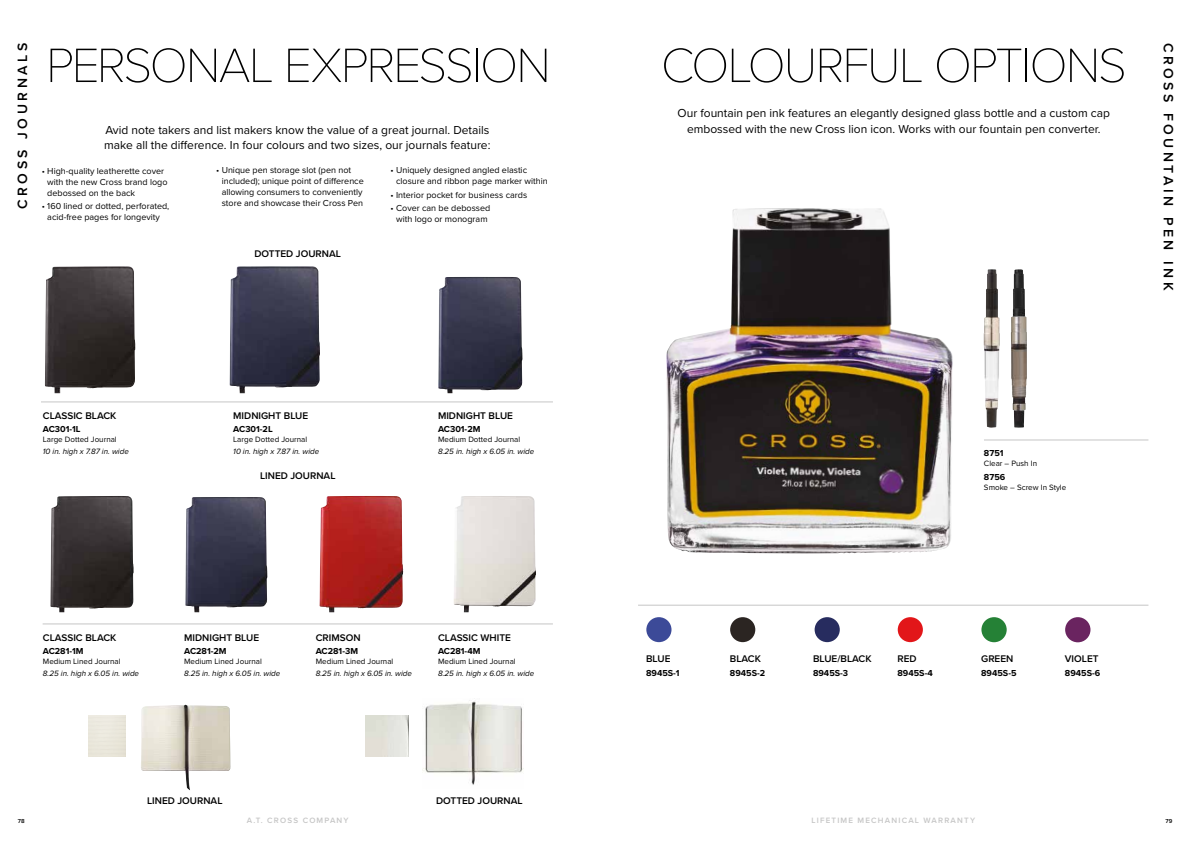
<style>
.page{position:relative;width:1191px;height:842px;background:#fff}
.page>*{position:absolute;margin:0;border:0;box-sizing:border-box;transform-origin:0 0}
.t1{font:100 50px "Proxima Nova T";letter-spacing:-.04em;color:#000}
.t2{font:600 14px "Proxima Nova";letter-spacing:.25em;color:#000}
.t3{font:12px/16px "Proxima Nova";color:#000;text-align:center}
.t4{font:600 10px "Proxima Nova";color:#000}
.t5{font:9px/10.8px "Proxima Nova";color:#000}
.t6{font:700 9px "Proxima Nova";color:#000}
.t7{font:8px "Proxima Nova";color:#000}
.t8{font:italic 8px "Proxima Nova";color:#000}
.t9{font:600 8px "Proxima Nova";letter-spacing:.15em;color:#c6c6c6}
.t10{font:600 6px "Proxima Nova";color:#000}
</style>
<div class="page">
<img style="left:185px;top:497px;width:82px;height:115px">
<img style="left:438px;top:277px;width:84px;height:116px">
<img style="left:319px;top:496px;width:84px;height:116px">
<img style="left:454px;top:496px;width:82px;height:116px">
<img style="left:141px;top:705px;width:89px;height:85px">
<img style="left:423px;top:700px;width:100px;height:85px">
<img style="left:365px;top:716px;width:43px;height:41px">
<hr style="left:984px;top:440px;width:164px;height:1px;background:#c6c6c6">
<img style="left:1011px;top:269px;width:16px;height:159px">
<img style="left:983px;top:269px;width:16px;height:159px">
<div style="left:646px;top:617px;width:25px;height:25px;background:#3c4a98;border-radius:50%"></div>
<div style="left:730px;top:617px;width:25px;height:25px;background:#2b2522;border-radius:50%"></div>
<div style="left:814px;top:617px;width:25px;height:25px;background:#272c5f;border-radius:50%"></div>
<div style="left:897px;top:617px;width:26px;height:25px;background:#e21619;border-radius:50%"></div>
<div style="left:981px;top:617px;width:25px;height:25px;background:#258136;border-radius:50%"></div>
<div style="left:1065px;top:617px;width:25px;height:25px;background:#6a2460;border-radius:50%"></div>
<img style="left:666px;top:208px;width:287px;height:345px">
<img style="left:45px;top:266px;width:90px;height:127px">
<img style="left:229px;top:266px;width:91px;height:127px">
<img style="left:50px;top:496px;width:84px;height:116px">
<hr style="left:638px;top:605px;width:510px;height:1px;background:#c6c6c6">
<hr style="left:41px;top:402px;width:512px;height:1px;background:#c6c6c6">
<hr style="left:43px;top:624px;width:510px;height:1px;background:#c6c6c6">
<h2 class="t2" style="left:12px;top:209px;width:168px;rotate:-90deg">CROSS JOURNALS</h2>
<h2 class="t2" style="left:1179px;top:43px;width:250px;rotate:90deg">CROSS FOUNTAIN PEN INK</h2>
<h1 class="t1" style="left:46px;top:28px;width:506px">PERSONAL EXPRESSION</h1>
<h1 class="t1" style="left:661px;top:28px;width:467px">COLOURFUL OPTIONS</h1>
<h3 class="t3" style="left:677px;top:104px;width:434px">Our fountain pen ink features an elegantly designed glass bottle and a custom cap embossed with the new Cross lion icon. Works with our fountain pen converter.</h3>
<h3 class="t3" style="left:104px;top:123px;width:388px;line-height:14.4px;text-align:left">Avid note takers and list makers know the value of a great journal. Details make all the difference. In four colours and two sizes, our journals feature:</h3>
<p class="t5" style="left:47px;top:165px;width:122px;text-indent:-6px">• High-quality leatherette cover with the new Cross brand logo debossed on the back</p>
<p class="t5" style="left:42px;top:200px;width:129px;text-align:center">• 160 lined or dotted, perforated, acid-free pages for longevity</p>
<p class="t5" style="left:222px;top:164px;width:144px;text-indent:-6px">• Unique pen storage slot (pen not included); unique point of difference allowing consumers to conveniently store and showcase their Cross Pen</p>
<p class="t5" style="left:396px;top:164px;width:153px;text-indent:-6px">• Uniquely designed angled elastic closure and ribbon page marker within</p>
<p class="t5" style="left:390px;top:189px;width:138px">• Interior pocket for business cards</p>
<p class="t5" style="left:390px;top:203px;width:101px;text-align:center">• Cover can be debossed with logo or monogram</p>
<p class="t4" style="left:254px;top:246px;width:88px">DOTTED JOURNAL</p>
<p class="t4" style="left:43px;top:408px;width:75px">CLASSIC BLACK</p>
<p class="t6" style="left:43px;top:422px;width:39px">AC301-1L</p>
<p class="t7" style="left:43px;top:433px;width:75px">Large Dotted Journal</p>
<p class="t8" style="left:43px;top:446px;width:87px">10 in. high x 7.87 in. wide</p>
<p class="t4" style="left:233px;top:408px;width:76px">MIDNIGHT BLUE</p>
<p class="t6" style="left:233px;top:422px;width:41px">AC301-2L</p>
<p class="t7" style="left:233px;top:433px;width:75px">Large Dotted Journal</p>
<p class="t8" style="left:233px;top:445px;width:87px">10 in. high x 7.87 in. wide</p>
<p class="t4" style="left:260px;top:468px;width:77px">LINED JOURNAL</p>
<p class="t4" style="left:438px;top:408px;width:76px">MIDNIGHT BLUE</p>
<p class="t6" style="left:438px;top:422px;width:44px">AC301-2M</p>
<p class="t7" style="left:438px;top:433px;width:84px">Medium Dotted Journal</p>
<p class="t8" style="left:438px;top:445px;width:98px">8.25 in. high x 6.05 in. wide</p>
<p class="t4" style="left:43px;top:630px;width:75px">CLASSIC BLACK</p>
<p class="t6" style="left:43px;top:645px;width:42px">AC281-1M</p>
<p class="t7" style="left:43px;top:655px;width:79px">Medium Lined Journal</p>
<p class="t8" style="left:43px;top:668px;width:98px">8.25 in. high x 6.05 in. wide</p>
<p class="t4" style="left:184px;top:630px;width:76px">MIDNIGHT BLUE</p>
<p class="t6" style="left:184px;top:645px;width:44px">AC281-2M</p>
<p class="t7" style="left:184px;top:655px;width:79px">Medium Lined Journal</p>
<p class="t8" style="left:184px;top:668px;width:98px">8.25 in. high x 6.05 in. wide</p>
<p class="t4" style="left:316px;top:630px;width:46px">CRIMSON</p>
<p class="t6" style="left:316px;top:645px;width:44px">AC281-3M</p>
<p class="t7" style="left:316px;top:655px;width:79px">Medium Lined Journal</p>
<p class="t8" style="left:316px;top:668px;width:98px">8.25 in. high x 6.05 in. wide</p>
<p class="t4" style="left:438px;top:630px;width:74px">CLASSIC WHITE</p>
<p class="t6" style="left:438px;top:645px;width:44px">AC281-4M</p>
<p class="t7" style="left:438px;top:655px;width:79px">Medium Lined Journal</p>
<p class="t8" style="left:438px;top:668px;width:98px">8.25 in. high x 6.05 in. wide</p>
<p class="t4" style="left:147px;top:793px;width:77px">LINED JOURNAL</p>
<p class="t4" style="left:436px;top:793px;width:88px">DOTTED JOURNAL</p>
<p class="t6" style="left:984px;top:447px;width:21px">8751</p>
<p class="t7" style="left:984px;top:458px;width:55px">Clear – Push In</p>
<p class="t6" style="left:984px;top:470px;width:23px">8756</p>
<p class="t7" style="left:984px;top:481px;width:84px">Smoke – Screw In Style</p>
<p class="t4" style="left:646px;top:651px;width:26px">BLUE</p>
<p class="t6" style="left:646px;top:666px;width:35px">8945S-1</p>
<p class="t4" style="left:730px;top:651px;width:33px">BLACK</p>
<p class="t6" style="left:730px;top:666px;width:37px">8945S-2</p>
<p class="t4" style="left:813px;top:651px;width:60px">BLUE/BLACK</p>
<p class="t6" style="left:813px;top:666px;width:37px">8945S-3</p>
<p class="t4" style="left:897px;top:651px;width:21px">RED</p>
<p class="t6" style="left:897px;top:666px;width:37px">8945S-4</p>
<p class="t4" style="left:981px;top:651px;width:34px">GREEN</p>
<p class="t6" style="left:981px;top:666px;width:37px">8945S-5</p>
<p class="t4" style="left:1065px;top:651px;width:35px">VIOLET</p>
<p class="t6" style="left:1065px;top:666px;width:37px">8945S-6</p>
<p class="t10" style="left:18px;top:816px;width:8px">78</p>
<p class="t9" style="left:247px;top:814px;width:103px">A.T. CROSS COMPANY</p>
<p class="t9" style="left:811px;top:814px;width:165px">LIFETIME MECHANICAL WARRANTY</p>
<p class="t10" style="left:1165px;top:816px;width:8px">79</p>
</div>
